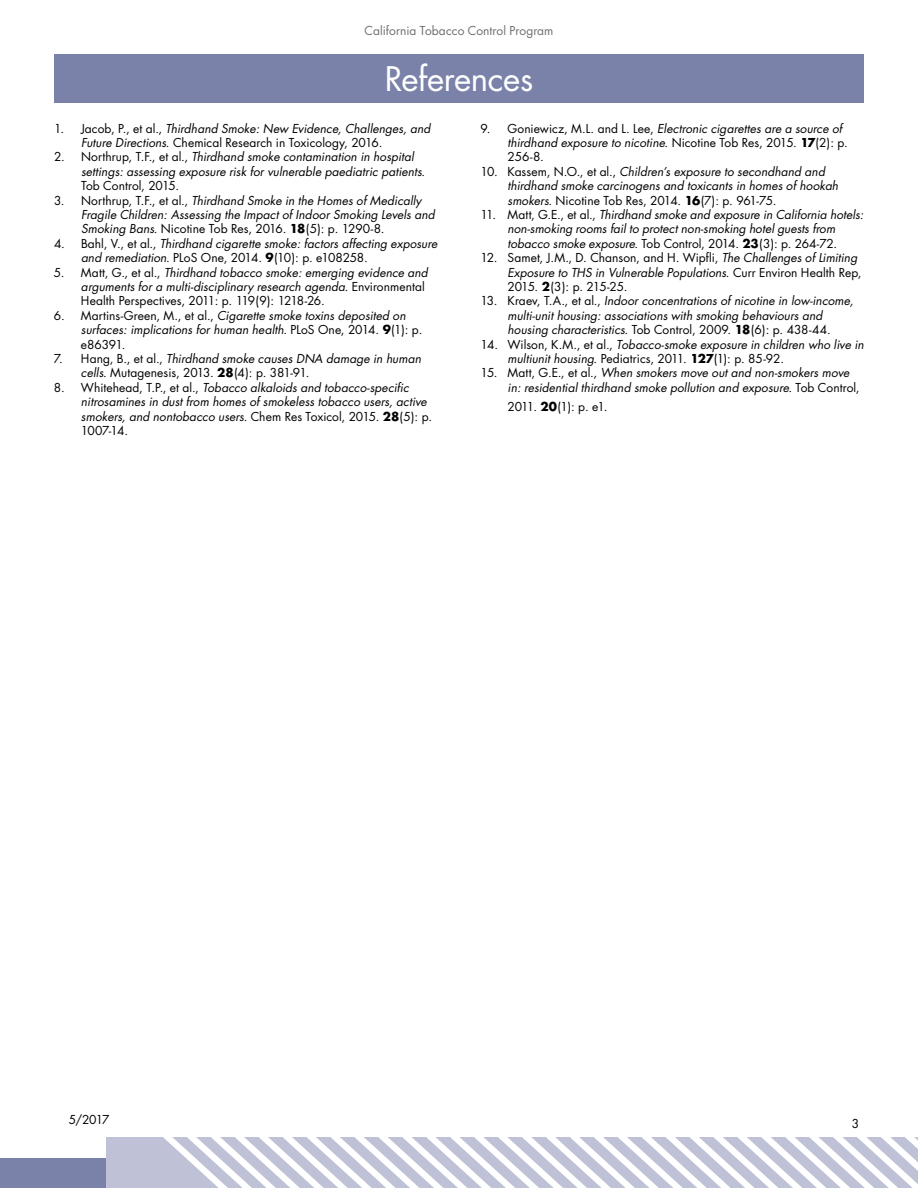
<style>
.page{position:relative;width:918px;height:1188px;background:#fff}
.page>*{position:absolute;margin:0;border:0;box-sizing:border-box;transform-origin:0 0}
.t1{font:33px "Futura";letter-spacing:-.01em;color:#fff}
.t2{font:italic 12px/14.4px "Futura";letter-spacing:.005em;color:#000}
.t3{font:12px/14.4px "Futura";letter-spacing:-.005em;color:#000}
.t4{font:12px "Futura";letter-spacing:.005em;color:#6d6e71}
.s1{font-style:normal}
.s2{font-weight:700;font-style:normal}
.s3{font-style:italic}
.s4{font-weight:700}
</style>
<div class="page">
<div style="left:0;top:1158px;width:106px;height:30px;background:#7a82aa"></div>
<div style="left:106px;top:1137px;width:811px;height:51px;background:#bfc1d6"></div>
<svg style="left:163px;top:1137px;width:755px;height:51px"></svg>
<div style="left:54px;top:54px;width:810px;height:49px;background:#7a82aa"></div>
<p class="t4" style="left:365px;top:23px;width:190px">California Tobacco Control Program</p>
<h1 class="t1" style="left:385px;top:58px;width:150px">References</h1>
<p class="t2" style="left:81px;top:121px;width:351px;text-indent:-27px"><span class="s1">1. Jacob, P., et al.,</span> Thirdhand Smoke: New Evidence, Challenges, and<br>Future Directions<span class="s1">. Chemical Research in Toxicology, 2016.</span></p>
<p class="t2" style="left:81px;top:150px;width:346px;text-indent:-27px"><span class="s1">2. Northrup, T.F., et al.,</span> Thirdhand smoke contamination in hospital settings: assessing exposure risk for vulnerable paediatric patients<span class="s1">.<br>Tob Control, 2015.</span></p>
<p class="t2" style="left:81px;top:193px;width:355px;text-indent:-27px"><span class="s1">3. Northrup, T.F., et al.,</span> Thirdhand Smoke in the Homes of Medically<br>Fragile Children: Assessing the Impact of Indoor Smoking Levels and<br>Smoking Bans<span class="s1">. Nicotine Tob Res, 2016.</span> <span class="s2">18</span><span class="s1">(5): p. 1290-8.</span></p>
<p class="t2" style="left:81px;top:236px;width:358px;text-indent:-27px"><span class="s1">4. Bahl, V., et al.,</span> Thirdhand cigarette smoke: factors affecting exposure and remediation<span class="s1">. PLoS One, 2014.</span> <span class="s2">9</span><span class="s1">(10): p. e108258.</span></p>
<p class="t2" style="left:81px;top:265px;width:348px;text-indent:-27px"><span class="s1">5. Matt, G., et al.,</span> Thirdhand tobacco smoke: emerging evidence and arguments for a multi-disciplinary research agenda<span class="s1">. Environmental<br>Health Perspectives, 2011: p. 119(9): 1218-26.</span></p>
<p class="t2" style="left:81px;top:308px;width:343px;text-indent:-27px"><span class="s1">6. Martins-Green, M., et al.,</span> Cigarette smoke toxins deposited on surfaces: implications for human health<span class="s1">. PLoS One, 2014.</span> <span class="s2">9</span><span class="s1">(1): p. e86391.</span></p>
<p class="t3" style="left:81px;top:351px;width:342px;text-indent:-27px">7. Hang, B., et al., <span class="s3">Thirdhand smoke causes DNA damage in human cells</span>. Mutagenesis, 2013. <span class="s4">28</span>(4): p. 381-91.</p>
<p class="t2" style="left:81px;top:380px;width:353px;text-indent:-27px"><span class="s1">8. Whitehead, T.P., et al.,</span> Tobacco alkaloids and tobacco-specific nitrosamines in dust from homes of smokeless tobacco users, active smokers, and nontobacco users<span class="s1">. Chem Res Toxicol, 2015.</span> <span class="s2">28</span><span class="s1">(5): p.<br>1007-14.</span></p>
<p class="t2" style="left:508px;top:121px;width:342px;text-indent:-27px"><span class="s1">9. Goniewicz, M.L. and L. Lee,</span> Electronic cigarettes are a source of thirdhand exposure to nicotine<span class="s1">. Nicotine Tob Res, 2015.</span> <span class="s2">17</span><span class="s1">(2): p.<br>256-8.</span></p>
<p class="t2" style="left:508px;top:164px;width:332px;text-indent:-27px"><span class="s1">10. Kassem, N.O., et al.,</span> Children’s exposure to secondhand and thirdhand smoke carcinogens and toxicants in homes of hookah smokers<span class="s1">. Nicotine Tob Res, 2014.</span> <span class="s2">16</span><span class="s1">(7): p. 961-75.</span></p>
<p class="t2" style="left:481px;top:207px;width:384px;text-align:center"><span class="s1">11. Matt, G.E., et al.,</span> Thirdhand smoke and exposure in California hotels: non-smoking rooms fail to protect non-smoking hotel guests from<br>tobacco smoke exposure<span class="s1">. Tob Control, 2014.</span> <span class="s2">23</span><span class="s1">(3): p. 264-72.</span></p>
<p class="t3" style="left:508px;top:251px;width:356px;text-indent:-27px">12. Samet, J.M., D. Chanson, and H. Wipfli, <span class="s3">The Challenges of Limiting<br>Exposure to THS in Vulnerable Populations</span>. Curr Environ Health Rep,<br>2015. <span class="s4">2</span>(3): p. 215-25.</p>
<p class="t2" style="left:481px;top:294px;width:374px;text-align:center"><span class="s1">13. Kraev, T.A., et al.,</span> Indoor concentrations of nicotine in low-income, multi-unit housing: associations with smoking behaviours and<br>housing characteristics<span class="s1">. Tob Control, 2009.</span> <span class="s2">18</span><span class="s1">(6): p. 438-44.</span></p>
<p class="t2" style="left:508px;top:337px;width:358px;text-indent:-27px"><span class="s1">14. Wilson, K.M., et al.,</span> Tobacco-smoke exposure in children who live in multiunit housing<span class="s1">. Pediatrics, 2011.</span> <span class="s2">127</span><span class="s1">(1): p. 85-92.</span></p>
<p class="t2" style="left:508px;top:366px;width:354px;text-indent:-27px"><span class="s1">15. Matt, G.E., et al.,</span> When smokers move out and non-smokers move in: residential thirdhand smoke pollution and exposure<span class="s1">. Tob Control,</span></p>
<p class="t3" style="left:508px;top:399px;width:101px">2011. <span class="s4">20</span>(1): p. e1.</p>
<p class="t3" style="left:69px;top:1112px;width:42px">5/2017</p>
<p class="t3" style="left:852px;top:1117px;width:9px">3</p>
</div>
